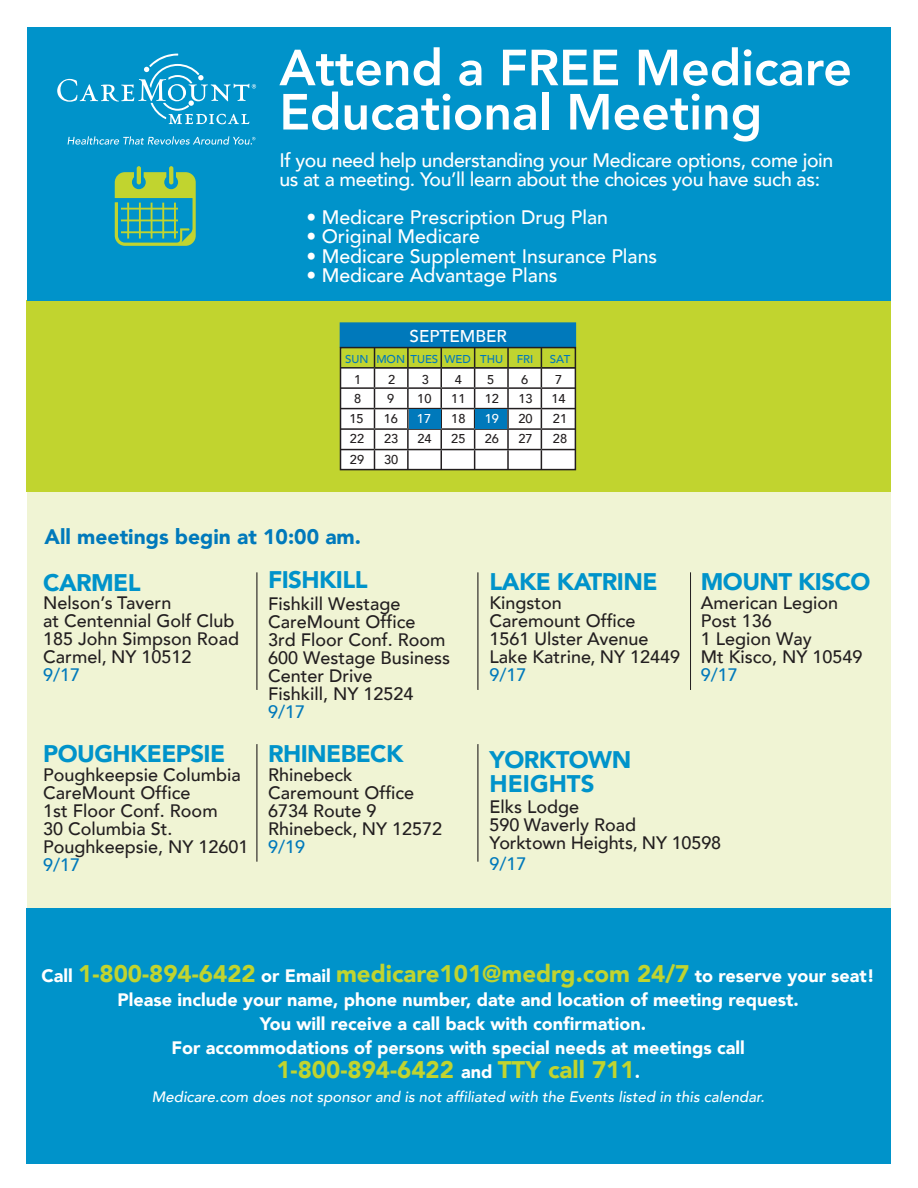
<style>
.page{position:relative;width:918px;height:1188px;background:#fff}
.page>*{position:absolute;margin:0;border:0;box-sizing:border-box;transform-origin:0 0}
.t1{font:800 50.25px/44.2px "Avenir";letter-spacing:-.005em;color:#fff}
.t2{font:900 24px "Avenir";color:#c1d42f}
.t3{font:900 24px/24px "Avenir";letter-spacing:-.025em;color:#0093ca}
.t4{font:900 21px "Avenir";color:#0079bb}
.t5{font:500 19.5px/19.5px "Avenir";letter-spacing:-.02em;color:#fff}
.t6{font:500 19.5px "Avenir";color:#fff}
.t7{font:500 18px/18px "Avenir";color:#231f20}
.t8{font:900 18px/24px "Avenir";color:#fff;text-align:center}
.t9{font:500 18px "Avenir";color:#0079bb}
.t10{font:500 17.1px "Avenir";color:#fff}
.t11{font:italic 500 15px "Avenir";color:#fff}
.t12{font:500 12.75px "Avenir";color:#231f20}
.t13{font:500 12.75px "Avenir";color:#fff}
.t14{font:500 11.4px "Avenir";color:#0079bb}
.s1{font-size:18px;color:#fff}
</style>
<div class="page">
<div style="left:27px;top:247px;width:864px;height:867px;background:#f0f4d4"></div>
<div style="left:27px;top:300px;width:864px;height:192px;background:#c1d42f"></div>
<div style="left:27px;top:27px;width:864px;height:273px;background:#0093ca"></div>
<div style="left:27px;top:908px;width:864px;height:255px;background:#0093ca"></div>
<hr style="left:257px;top:744px;width:1px;height:118px;background:#231f20">
<hr style="left:478px;top:744px;width:1px;height:118px;background:#231f20">
<hr style="left:257px;top:572px;width:1px;height:118px;background:#231f20">
<hr style="left:478px;top:572px;width:1px;height:118px;background:#231f20">
<hr style="left:690px;top:572px;width:1px;height:118px;background:#231f20">
<hr style="left:137px;top:166px;width:4px;height:18px;background:#c1d42f;border-radius:2px">
<svg style="left:169px;top:166px;width:4px;height:18px"></svg>
<svg style="left:115px;top:172px;width:81px;height:74px"></svg>
<div style="left:340px;top:322px;width:236px;height:26px;background:#0079bb;border:2px solid #0079bb"></div>
<svg style="left:343px;top:350px;width:230px;height:117px;background:#e1e3cb"></svg>
<hr style="left:340px;top:367px;width:35px;height:2px;background:#231f20">
<hr style="left:375px;top:367px;width:33px;height:2px;background:#231f20">
<hr style="left:408px;top:367px;width:33px;height:2px;background:#231f20">
<hr style="left:441px;top:367px;width:34px;height:2px;background:#231f20">
<hr style="left:475px;top:367px;width:33px;height:2px;background:#231f20">
<hr style="left:508px;top:367px;width:33px;height:2px;background:#231f20">
<hr style="left:541px;top:367px;width:35px;height:2px;background:#231f20">
<div style="left:340px;top:347px;width:236px;height:123px;border:2px solid #231f20"></div>
<div style="left:409px;top:409px;width:32px;height:19px;background:#0079bb"></div>
<div style="left:475px;top:409px;width:32px;height:19px;background:#0079bb"></div>
<svg style="left:57px;top:54px;width:199px;height:70px"></svg>
<svg style="left:68px;top:136px;width:187px;height:9px"></svg>
<h1 class="t1" style="left:279px;top:46px;width:574px">Attend a FREE Medicare<br>Educational Meeting</h1>
<p class="t5" style="left:279px;top:149px;width:556px">If you need help understanding your Medicare options, come join us at a meeting. You’ll learn about the choices you have such as:</p>
<p class="t6" style="left:307px;top:200px;width:303px">• Medicare Prescription Drug Plan</p>
<p class="t6" style="left:307px;top:220px;width:175px">• Original Medicare</p>
<p class="t6" style="left:307px;top:239px;width:352px">• Medicare Supplement Insurance Plans</p>
<p class="t6" style="left:307px;top:259px;width:253px">• Medicare Advantage Plans</p>
<p class="t10" style="left:410px;top:322px;width:99px">SEPTEMBER</p>
<p class="t14" style="left:345px;top:349px;width:190px">SUN MON TUES WED THU FRI</p>
<p class="t14" style="left:550px;top:349px;width:22px">SAT</p>
<p class="t12" style="left:354px;top:368px;width:9px">1</p>
<p class="t12" style="left:388px;top:368px;width:9px">2</p>
<p class="t12" style="left:422px;top:368px;width:9px">3</p>
<p class="t12" style="left:455px;top:368px;width:9px">4</p>
<p class="t12" style="left:487px;top:368px;width:9px">5</p>
<p class="t12" style="left:521px;top:368px;width:9px">6</p>
<p class="t12" style="left:555px;top:368px;width:9px">7</p>
<p class="t12" style="left:354px;top:387px;width:9px">8</p>
<p class="t12" style="left:387px;top:387px;width:9px">9</p>
<p class="t12" style="left:417px;top:387px;width:16px">10</p>
<p class="t12" style="left:451px;top:387px;width:16px">11</p>
<p class="t12" style="left:485px;top:387px;width:16px">12</p>
<p class="t12" style="left:518px;top:387px;width:16px">13</p>
<p class="t12" style="left:551px;top:387px;width:16px">14</p>
<p class="t12" style="left:349px;top:408px;width:16px">15</p>
<p class="t12" style="left:384px;top:408px;width:16px">16</p>
<p class="t13" style="left:417px;top:408px;width:16px">17</p>
<p class="t12" style="left:451px;top:408px;width:16px">18</p>
<p class="t13" style="left:485px;top:408px;width:16px">19</p>
<p class="t12" style="left:518px;top:408px;width:16px">20</p>
<p class="t12" style="left:553px;top:408px;width:16px">21</p>
<p class="t12" style="left:350px;top:428px;width:16px">22</p>
<p class="t12" style="left:384px;top:428px;width:16px">23</p>
<p class="t12" style="left:417px;top:428px;width:16px">24</p>
<p class="t12" style="left:451px;top:428px;width:16px">25</p>
<p class="t12" style="left:485px;top:428px;width:16px">26</p>
<p class="t12" style="left:518px;top:428px;width:16px">27</p>
<p class="t12" style="left:553px;top:428px;width:16px">28</p>
<p class="t12" style="left:350px;top:448px;width:16px">29</p>
<p class="t12" style="left:384px;top:448px;width:16px">30</p>
<p class="t4" style="left:45px;top:518px;width:318px">All meetings begin at 10:00 am.</p>
<h2 class="t3" style="left:43px;top:570px;width:99px">CARMEL</h2>
<p class="t7" style="left:43px;top:593px;width:197px">Nelson’s Tavern<br>at Centennial Golf Club<br>185 John Simpson Road<br>Carmel, NY 10512</p>
<p class="t9" style="left:43px;top:659px;width:39px">9/17</p>
<h2 class="t3" style="left:43px;top:741px;width:184px">POUGHKEEPSIE</h2>
<p class="t7" style="left:43px;top:765px;width:207px">Poughkeepsie Columbia<br>CareMount Office<br>1st Floor Conf. Room<br>30 Columbia St.<br>Poughkeepsie, NY 12601</p>
<p class="t9" style="left:43px;top:849px;width:39px">9/17</p>
<h2 class="t3" style="left:268px;top:567px;width:101px">FISHKILL</h2>
<p class="t7" style="left:268px;top:594px;width:184px">Fishkill Westage<br>CareMount Office<br>3rd Floor Conf. Room<br>600 Westage Business<br>Center Drive<br>Fishkill, NY 12524</p>
<p class="t9" style="left:268px;top:696px;width:39px">9/17</p>
<h2 class="t3" style="left:268px;top:741px;width:137px">RHINEBECK</h2>
<p class="t7" style="left:268px;top:765px;width:176px">Rhinebeck<br>Caremount Office<br>6734 Route 9<br>Rhinebeck, NY 12572</p>
<p class="t9" style="left:268px;top:831px;width:39px">9/19</p>
<h2 class="t3" style="left:490px;top:569px;width:169px">LAKE KATRINE</h2>
<p class="t7" style="left:490px;top:593px;width:192px">Kingston<br>Caremount Office<br>1561 Ulster Avenue<br>Lake Katrine, NY 12449</p>
<p class="t9" style="left:490px;top:659px;width:39px">9/17</p>
<h2 class="t3" style="left:701px;top:569px;width:171px">MOUNT KISCO</h2>
<p class="t7" style="left:701px;top:593px;width:163px">American Legion<br>Post 136<br>1 Legion Way<br>Mt Kisco, NY 10549</p>
<p class="t9" style="left:701px;top:659px;width:39px">9/17</p>
<h2 class="t3" style="left:490px;top:747px;width:143px">YORKTOWN<br>HEIGHTS</h2>
<p class="t7" style="left:490px;top:797px;width:233px">Elks Lodge<br>590 Waverly Road<br>Yorktown Heights, NY 10598</p>
<p class="t9" style="left:490px;top:848px;width:39px">9/17</p>
<h2 class="t2" style="left:41px;top:953px;width:835px"><span class="s1">Call</span> 1-800-894-6422 <span class="s1">or Email</span> medicare101@medrg.com 24/7 <span class="s1">to reserve your seat!</span></h2>
<p class="t8" style="left:118px;top:988px;width:683px">Please include your name, phone number, date and location of meeting request.<br>You will receive a call back with confirmation.<br>For accommodations of persons with special needs at meetings call</p>
<h2 class="t2" style="left:276px;top:1049px;width:365px">1-800-894-6422 <span class="s1">and</span> TTY call 711<span class="s1">.</span></h2>
<p class="t11" style="left:152px;top:1088px;width:614px">Medicare.com does not sponsor and is not affiliated with the Events listed in this calendar.</p>
</div>
